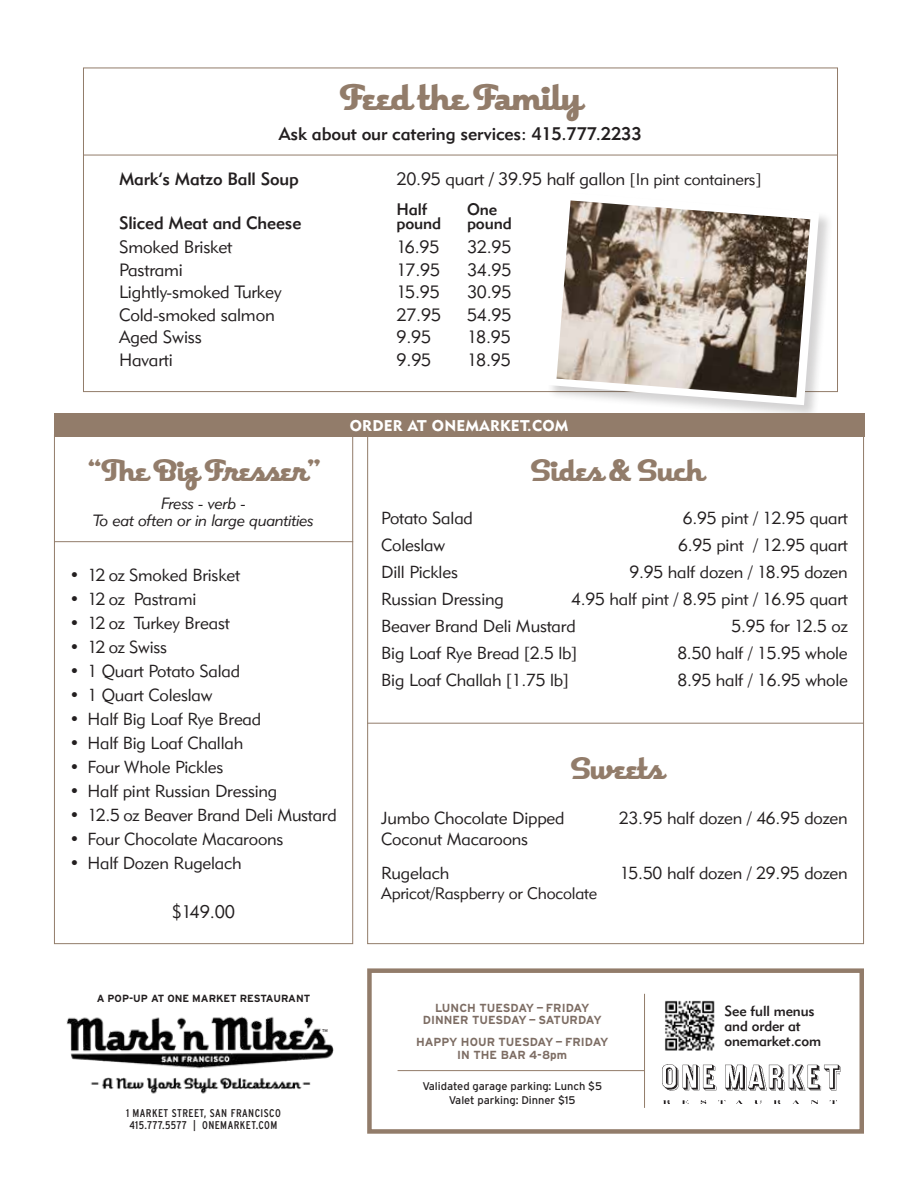
<style>
.page{position:relative;width:918px;height:1188px;background:#fff}
.page>*{position:absolute;margin:0;border:0;box-sizing:border-box;transform-origin:0 0}
.t1{font:37.5px "Deliscript";letter-spacing:-.01em;color:#927c6a}
.t2{font:31.5px "Deliscript";letter-spacing:-.01em;color:#927c6a}
.t3{font:18px "Geometric 415 BT Medium A";letter-spacing:-.01em;color:#231f20}
.t4{font:18px "Geometric 415 BT Lite A";color:#231f20}
.t5{font:17.7px "Geometric 415 BT Lite A";letter-spacing:-.01em;color:#231f20}
.t6{font:17.7px "Geometric 415 BT Medium A";letter-spacing:-.01em;color:#231f20}
.t7{font:17.25px/27px "Geometric 415 BT Lite A";letter-spacing:-.01em;color:#231f20}
.t8{font:16.5px "Geometric 415 BT Lite A";letter-spacing:-.01em;color:#231f20}
.t9{font:16.5px "Geometric 415 BT Medium A";letter-spacing:-.01em;color:#231f20}
.t10{font:16.2px/16.5px "Geometric 415 BT Lite Italic A";letter-spacing:-.01em;color:#231f20;text-align:center}
.t11{font:15.3px "Geometric 415 BT Black A";letter-spacing:.02em;color:#fff}
.t12{font:14.4px/15px "Geometric 415 BT Medium A";letter-spacing:-.01em;color:#231f20}
.t13{font:700 11.7px/12px "Interstate";color:#7d6d64;text-align:center}
.t14{font:condensed 11.25px/12px "Interstate";letter-spacing:.04em;color:#231f20;text-align:center}
.t15{font:11.1px/14px "Interstate";letter-spacing:-.005em;color:#231f20;text-align:center}
.t16{font:700 10.35px "Interstate";color:#231f20}
.t17{font:4.2px "Interstate";color:#231f20}
.s1{font-family:"Geometric 415 BT Medium A"}
.s2{font-size:16.5px}
</style>
<div class="page">
<img style="left:66px;top:1016px;width:268px;height:78px">
<div style="left:367px;top:968px;width:497px;height:166px;border:4px solid #927c6a"></div>
<hr style="left:83px;top:155px;width:755px;height:1px;background:#927c6a">
<div style="left:547px;top:192px;width:287px;height:228px;background:#231f20;opacity:.2"></div>
<svg style="left:547px;top:192px;width:272px;height:213px"></svg>
<img style="left:557px;top:200px;width:253px;height:197px">
<hr style="left:54px;top:541px;width:299px;height:1px;background:#927c6a">
<hr style="left:367px;top:723px;width:497px;height:1px;background:#927c6a">
<img style="left:663px;top:1065px;width:178px;height:38px">
<div style="left:54px;top:414px;width:810px;height:23px;background:#927c6a"></div>
<hr style="left:644px;top:994px;width:1px;height:114px;background:#927c6a">
<img style="left:665px;top:1000px;width:50px;height:51px">
<hr style="left:398px;top:1070px;width:246px;height:1px;background:#927c6a">
<h1 class="t1" style="left:339px;top:74px;width:244px">Feed the Family</h1>
<p class="t3" style="left:279px;top:123px;width:364px">Ask about our catering services: 415.777.2233</p>
<p class="t6" style="left:119px;top:168px;width:181px">Mark’s Matzo Ball Soup</p>
<p class="t5" style="left:397px;top:168px;width:367px">20.95 quart <span class="s1">/</span> 39.95 half gallon <span class="s2">[In pint containers]</span></p>
<p class="t9" style="left:397px;top:199px;width:32px">Half</p>
<p class="t9" style="left:467px;top:199px;width:32px">One</p>
<p class="t6" style="left:119px;top:212px;width:184px">Sliced Meat and Cheese</p>
<p class="t9" style="left:397px;top:213px;width:46px">pound</p>
<p class="t9" style="left:467px;top:213px;width:46px">pound</p>
<p class="t5" style="left:119px;top:236px;width:115px">Smoked Brisket</p>
<p class="t5" style="left:397px;top:236px;width:44px">16.95</p>
<p class="t5" style="left:467px;top:236px;width:46px">32.95</p>
<p class="t5" style="left:119px;top:259px;width:65px">Pastrami</p>
<p class="t5" style="left:397px;top:259px;width:45px">17.95</p>
<p class="t5" style="left:467px;top:259px;width:46px">34.95</p>
<p class="t5" style="left:119px;top:281px;width:164px">Lightly-smoked Turkey</p>
<p class="t5" style="left:397px;top:281px;width:45px">15.95</p>
<p class="t5" style="left:467px;top:281px;width:46px">30.95</p>
<p class="t5" style="left:119px;top:304px;width:157px">Cold-smoked salmon</p>
<p class="t5" style="left:397px;top:304px;width:46px">27.95</p>
<p class="t5" style="left:467px;top:304px;width:46px">54.95</p>
<p class="t5" style="left:119px;top:326px;width:84px">Aged Swiss</p>
<p class="t5" style="left:397px;top:326px;width:36px">9.95</p>
<p class="t5" style="left:467px;top:326px;width:45px">18.95</p>
<p class="t5" style="left:119px;top:349px;width:55px">Havarti</p>
<p class="t5" style="left:397px;top:349px;width:36px">9.95</p>
<p class="t5" style="left:467px;top:349px;width:45px">18.95</p>
<h2 class="t2" style="left:88px;top:450px;width:235px">“The Big Fresser”</h2>
<p class="t10" style="left:93px;top:495px;width:222px">Fress - verb -<br>To eat often or in large quantities</p>
<p class="t7" style="left:69px;top:562px;width:172px">• 12 oz Smoked Brisket</p>
<p class="t7" style="left:69px;top:586px;width:128px">• 12 oz Pastrami</p>
<p class="t7" style="left:69px;top:610px;width:162px">• 12 oz Turkey Breast</p>
<p class="t7" style="left:69px;top:634px;width:99px">• 12 oz Swiss</p>
<p class="t7" style="left:69px;top:658px;width:172px">• 1 Quart Potato Salad</p>
<p class="t7" style="left:69px;top:682px;width:145px">• 1 Quart Coleslaw</p>
<p class="t7" style="left:69px;top:706px;width:193px">• Half Big Loaf Rye Bread</p>
<p class="t7" style="left:69px;top:730px;width:175px">• Half Big Loaf Challah</p>
<p class="t7" style="left:69px;top:754px;width:156px">• Four Whole Pickles</p>
<p class="t7" style="left:69px;top:778px;width:210px">• Half pint Russian Dressing</p>
<p class="t7" style="left:69px;top:802px;width:269px">• 12.5 oz Beaver Brand Deli Mustard</p>
<p class="t7" style="left:69px;top:826px;width:216px">• Four Chocolate Macaroons</p>
<p class="t7" style="left:69px;top:850px;width:174px">• Half Dozen Rugelach</p>
<p class="t4" style="left:172px;top:901px;width:65px">$149.00</p>
<p class="t11" style="left:350px;top:416px;width:220px">ORDER AT ONEMARKET.COM</p>
<h2 class="t2" style="left:531px;top:450px;width:174px">Sides &amp; Such</h2>
<p class="t7" style="left:381px;top:505px;width:93px">Potato Salad</p>
<p class="t7" style="left:683px;top:505px;width:166px">6.95 pint / 12.95 quart</p>
<p class="t7" style="left:381px;top:532px;width:65px">Coleslaw</p>
<p class="t7" style="left:678px;top:532px;width:171px">6.95 pint / 12.95 quart</p>
<p class="t7" style="left:381px;top:559px;width:78px">Dill Pickles</p>
<p class="t7" style="left:629px;top:559px;width:220px">9.95 half dozen / 18.95 dozen</p>
<p class="t7" style="left:381px;top:586px;width:124px">Russian Dressing</p>
<p class="t7" style="left:381px;top:586px;width:468px;text-indent:190px">4.95 half pint / 8.95 pint / 16.95 quart<br>Beaver Brand Deli Mustard</p>
<p class="t7" style="left:732px;top:613px;width:118px">5.95 for 12.5 oz</p>
<p class="t7" style="left:381px;top:640px;width:197px">Big Loaf Rye Bread [2.5 lb]</p>
<p class="t7" style="left:677px;top:640px;width:172px">8.50 half / 15.95 whole</p>
<p class="t7" style="left:381px;top:667px;width:189px">Big Loaf Challah [1.75 lb]</p>
<p class="t7" style="left:678px;top:667px;width:172px">8.95 half / 16.95 whole</p>
<h2 class="t2" style="left:571px;top:749px;width:94px">Sweets</h2>
<p class="t7" style="left:381px;top:805px;width:185px">Jumbo Chocolate Dipped</p>
<p class="t7" style="left:619px;top:805px;width:230px">23.95 half dozen / 46.95 dozen</p>
<p class="t7" style="left:381px;top:821px;width:148px;line-height:34.5px">Coconut Macaroons<br>Rugelach</p>
<p class="t7" style="left:620px;top:859px;width:229px">15.50 half dozen / 29.95 dozen</p>
<p class="t8" style="left:381px;top:883px;width:218px">Apricot/Raspberry or Chocolate</p>
<p class="t16" style="left:97px;top:993px;width:215px">A POP-UP AT ONE MARKET RESTAURANT</p>
<p class="t17" style="left:322px;top:1028px;width:7px">TM</p>
<p class="t14" style="left:126px;top:1107px;width:156px">1 MARKET STREET, SAN FRANCISCO<br>415.777.5577 | ONEMARKET.COM</p>
<p class="t13" style="left:423px;top:1002px;width:180px">LUNCH TUESDAY — FRIDAY<br>DINNER TUESDAY — SATURDAY</p>
<p class="t13" style="left:416px;top:1036px;width:194px;line-height:12.9px">HAPPY HOUR TUESDAY — FRIDAY<br>IN THE BAR 4-8pm</p>
<p class="t15" style="left:422px;top:1079px;width:181px">Validated garage parking: Lunch $5<br>Valet parking: Dinner $15</p>
<p class="t12" style="left:725px;top:1004px;width:98px">See full menus and order at onemarket.com</p>
</div>
